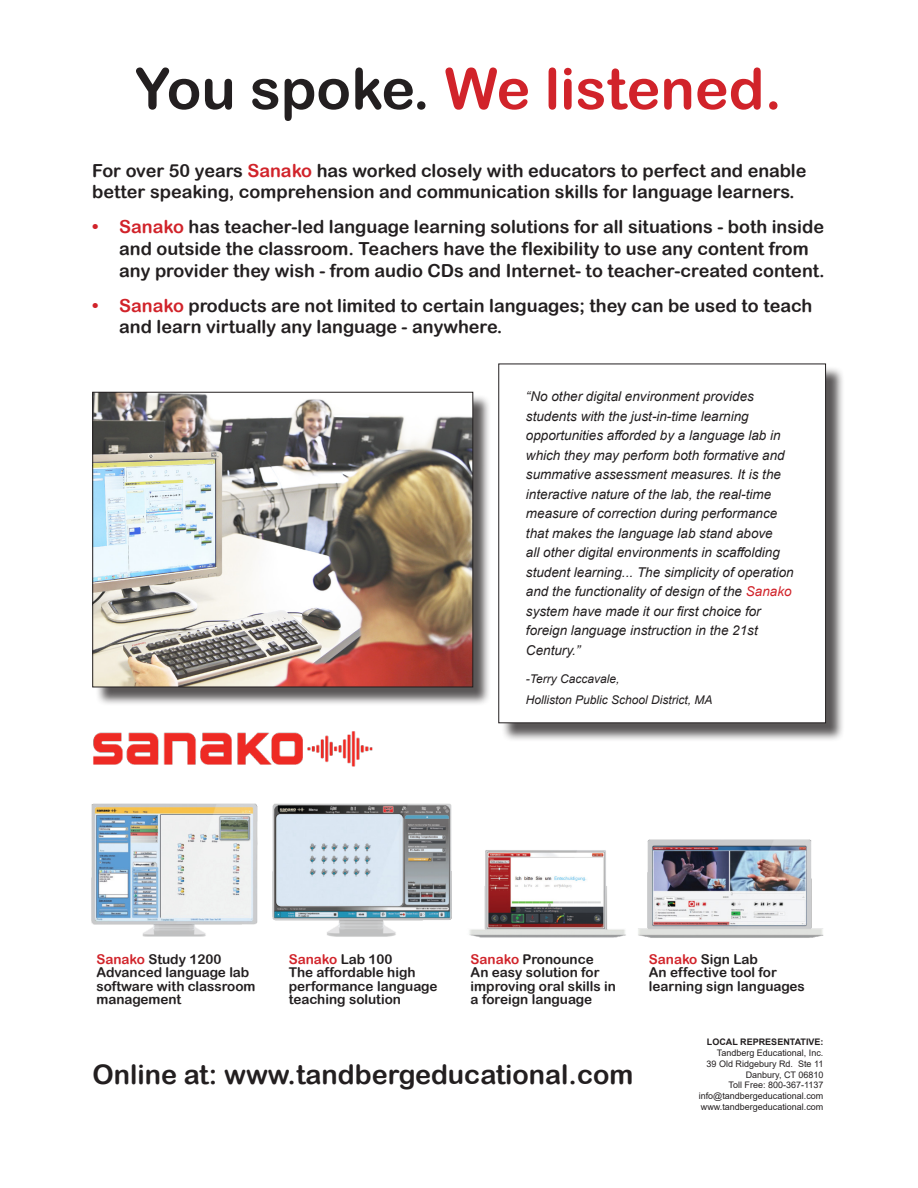
<style>
.page{position:relative;width:918px;height:1188px;background:#fff}
.page>*{position:absolute;margin:0;border:0;box-sizing:border-box;transform-origin:0 0}
.t1{font:57px "Arial Rounded MT Bold";color:#d1232a}
.t2{font:27px "Arial Rounded MT Bold";color:#231f20}
.t3{font:18px/21.6px "Arial Rounded MT Bold";color:#231f20}
.t4{font:italic 13.5px/19.5px "Arial";color:#231f20}
.t5{font:13.5px/13.5px "Arial Rounded MT Bold";color:#231f20}
.t6{font:13.5px "Arial Rounded MT Bold";color:#d1232a}
.t7{font:italic 12px/21px "Arial";color:#231f20}
.t8{font:9px "Arial";color:#231f20}
.t9{font:700 9px "Arial";color:#231f20}
.s1{color:#231f20}
.s2{color:#d1232a}
</style>
<div class="page">
<img style="left:272px;top:803px;width:180px;height:134px">
<img style="left:469px;top:850px;width:157px;height:88px">
<img style="left:93px;top:731px;width:280px;height:36px">
<img style="left:638px;top:839px;width:186px;height:99px">
<img style="left:92px;top:803px;width:166px;height:134px">
<div style="left:95px;top:394px;width:397px;height:312px;background:#231f20;opacity:.75"></div>
<img style="left:95px;top:394px;width:376px;height:291px">
<div style="left:93px;top:392px;width:380px;height:295px;border:1px solid #231f20"></div>
<div style="left:501px;top:366px;width:343px;height:376px;background:#231f20;opacity:.75"></div>
<div style="left:499px;top:364px;width:327px;height:359px;background:#fff"></div>
<p class="t1" style="left:135px;top:55px;width:649px"><span class="s1">You spoke.</span> We listened.</p>
<p class="t3" style="left:92px;top:159px;width:716px">For over 50 years <span class="s2">Sanako</span> has worked closely with educators to perfect and enable better speaking, comprehension and communication skills for language learners.</p>
<p class="t3" style="left:119px;top:216px;width:707px;text-indent:-27px"><span class="s2">• Sanako</span> has teacher-led language learning solutions for all situations - both inside and outside the classroom. Teachers have the flexibility to use any content from any provider they wish - from audio CDs and Internet- to teacher-created content.</p>
<p class="t3" style="left:119px;top:294px;width:694px;text-indent:-27px"><span class="s2">• Sanako</span> products are not limited to certain languages; they can be used to teach and learn virtually any language - anywhere.</p>
<p class="t4" style="left:526px;top:387px;width:269px">“No other digital environment provides students with the just-in-time learning opportunities afforded by a language lab in which they may perform both formative and summative assessment measures. It is the interactive nature of the lab, the real-time measure of correction during performance that makes the language lab stand above<br>all other digital environments in scaffolding student learning... The simplicity of operation and the functionality of design of the <span class="s2">Sanako </span>system have made it our first choice for foreign language instruction in the 21st Century.”</p>
<p class="t7" style="left:526px;top:668px;width:188px">-Terry Caccavale,<br>Holliston Public School District, MA</p>
<p class="t5" style="left:96px;top:952px;width:127px"><span class="s2">Sanako</span> Study 1200</p>
<p class="t5" style="left:96px;top:965px;width:161px">Advanced language lab software with classroom management</p>
<p class="t6" style="left:289px;top:951px;width:105px">Sanako <span class="s1">Lab 100</span></p>
<p class="t5" style="left:289px;top:965px;width:150px">The affordable high performance language teaching solution</p>
<p class="t5" style="left:471px;top:952px;width:125px"><span class="s2">Sanako</span> Pronounce</p>
<p class="t5" style="left:471px;top:965px;width:147px">An easy solution for improving oral skills in a foreign language</p>
<p class="t5" style="left:649px;top:952px;width:111px"><span class="s2">Sanako</span> Sign Lab</p>
<p class="t5" style="left:649px;top:965px;width:158px">An effective tool for learning sign languages</p>
<p class="t2" style="left:93px;top:1058px;width:542px">Online at: www.tandbergeducational.com</p>
<p class="t9" style="left:707px;top:1036px;width:118px">LOCAL REPRESENTATIVE:</p>
<p class="t8" style="left:717px;top:1047px;width:108px">Tandberg Educational, Inc.</p>
<p class="t8" style="left:707px;top:1057px;width:118px">39 Old Ridgebury Rd. Ste 11</p>
<p class="t8" style="left:746px;top:1068px;width:79px">Danbury, CT 06810</p>
<p class="t8" style="left:729px;top:1079px;width:96px">Toll Free: 800-367-1137</p>
<p class="t8" style="left:699px;top:1090px;width:126px">info@tandbergeducational.com</p>
<p class="t8" style="left:701px;top:1101px;width:124px">www.tandbergeducational.com</p>
</div>
